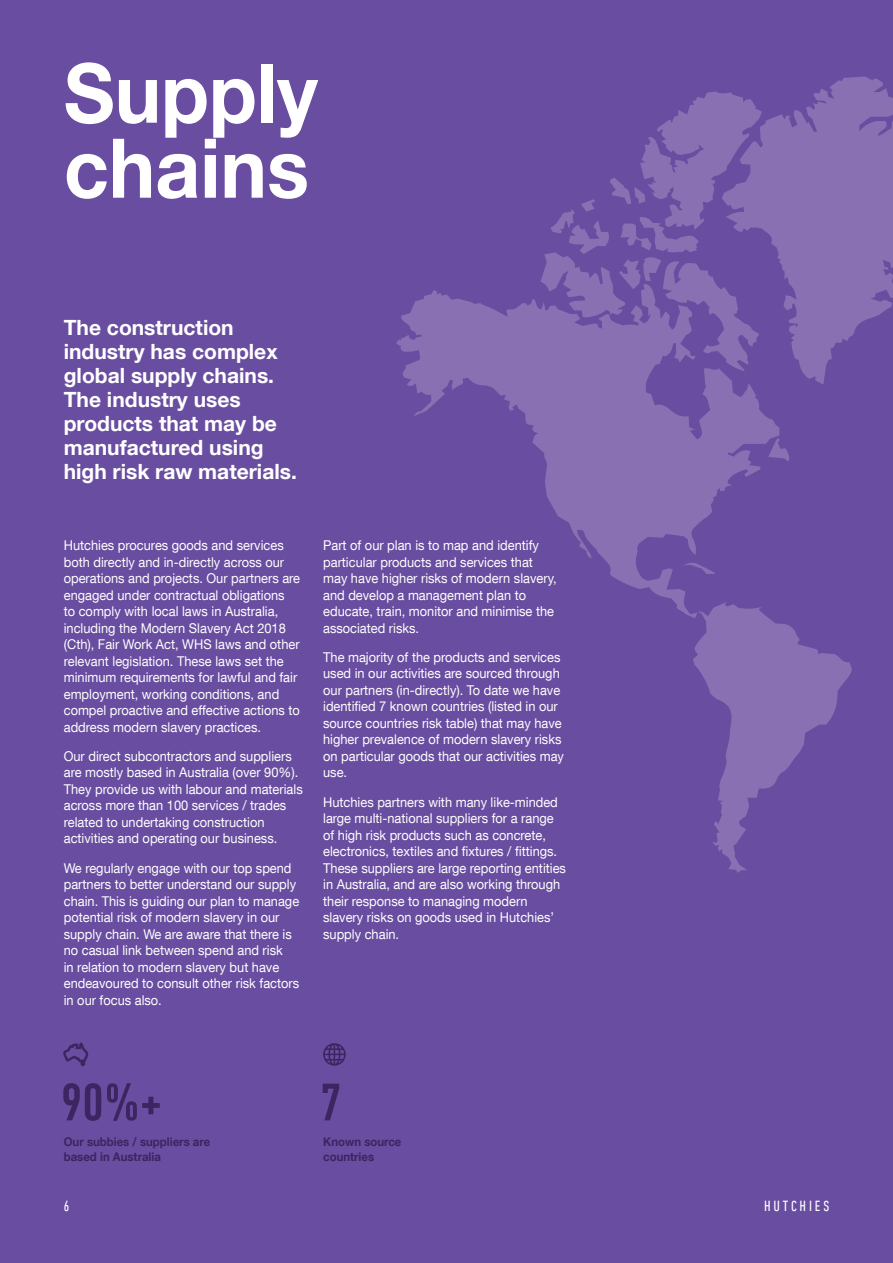
<style>
.page{position:relative;width:893px;height:1263px;background:#694da0}
.page>*{position:absolute;margin:0;border:0;box-sizing:border-box;transform-origin:0 0}
.t1{font:700 82.5px/75px "Helvetica Neue LT Com";color:#fff;scale:.95 1}
.t2{font:500 condensed 54px "DIN Next LT Pro";color:#3c2560}
.t3{font:700 21px/24px "Helvetica Neue LT Com";color:#fff}
.t4{font:condensed 15px "DIN Next LT Pro";letter-spacing:.19em;color:#fff}
.t5{font:condensed 15px "DIN Next LT Pro";letter-spacing:.19em;color:#fff;scale:.95 1}
.t6{font:13.5px/16.5px "Helvetica Neue LT Com";color:#fff;scale:.95 1}
.t7{font:700 12px/15px "Helvetica Neue LT Com";color:#3c2560;scale:.95 1}
</style>
<div class="page">
<svg style="left:396px;top:290px;width:383px;height:327px"></svg>
<svg style="left:722px;top:76px;width:171px;height:309px;fill:#8970b2"></svg>
<svg style="left:693px;top:602px;width:159px;height:271px"></svg>
<svg style="left:768px;top:438px;width:21px;height:24px"></svg>
<svg style="left:540px;top:92px;width:222px;height:279px"></svg>
<svg style="left:682px;top:562px;width:33px;height:12px"></svg>
<svg style="left:323px;top:1043px;width:23px;height:23px"></svg>
<svg style="left:63px;top:1042px;width:25px;height:24px"></svg>
<h1 class="t1" style="left:64px;top:53px;width:269px">Supply chains</h1>
<h3 class="t3" style="left:64px;top:314px;width:235px">The construction industry has complex global supply chains.<br>The industry uses products that may be manufactured using high risk raw materials.</h3>
<p class="t6" style="left:64px;top:537px;width:250px">Hutchies procures goods and services both directly and in-directly across our operations and projects. Our partners are engaged under contractual obligations<br>to comply with local laws in Australia, including the Modern Slavery Act 2018 (Cth), Fair Work Act, WHS laws and other relevant legislation. These laws set the minimum requirements for lawful and fair employment, working conditions, and compel proactive and effective actions to address modern slavery practices.</p>
<p class="t6" style="left:64px;top:747px;width:253px">Our direct subcontractors and suppliers are mostly based in Australia (over 90%).<br>They provide us with labour and materials across more than 100 services / trades related to undertaking construction activities and operating our business.</p>
<p class="t6" style="left:64px;top:859px;width:249px">We regularly engage with our top spend partners to better understand our supply chain. This is guiding our plan to manage potential risk of modern slavery in our supply chain. We are aware that there is no casual link between spend and risk<br>in relation to modern slavery but have endeavoured to consult other risk factors in our focus also.</p>
<p class="t6" style="left:323px;top:537px;width:247px">Part of our plan is to map and identify particular products and services that may have higher risks of modern slavery, and develop a management plan to educate, train, monitor and minimise the associated risks.</p>
<p class="t6" style="left:323px;top:648px;width:255px">The majority of the products and services used in our activities are sourced through our partners (in-directly). To date we have identified 7 known countries (listed in our source countries risk table) that may have higher prevalence of modern slavery risks on particular goods that our activities may use.</p>
<p class="t6" style="left:323px;top:793px;width:257px">Hutchies partners with many like-minded large multi-national suppliers for a range of high risk products such as concrete, electronics, textiles and fixtures / fittings.<br>These suppliers are large reporting entities in Australia, and are also working through their response to managing modern slavery risks on goods used in Hutchies’ supply chain.</p>
<h2 class="t2" style="left:61px;top:1072px;width:102px">90%+</h2>
<p class="t7" style="left:64px;top:1134px;width:156px">Our subbies / suppliers are based in Australia</p>
<h2 class="t2" style="left:320px;top:1072px;width:23px">7</h2>
<p class="t7" style="left:323px;top:1134px;width:84px">Known source countries</p>
<p class="t5" style="left:64px;top:1198px;width:7px">6</p>
<p class="t4" style="left:764px;top:1198px;width:67px">HUTCHIES</p>
</div>
